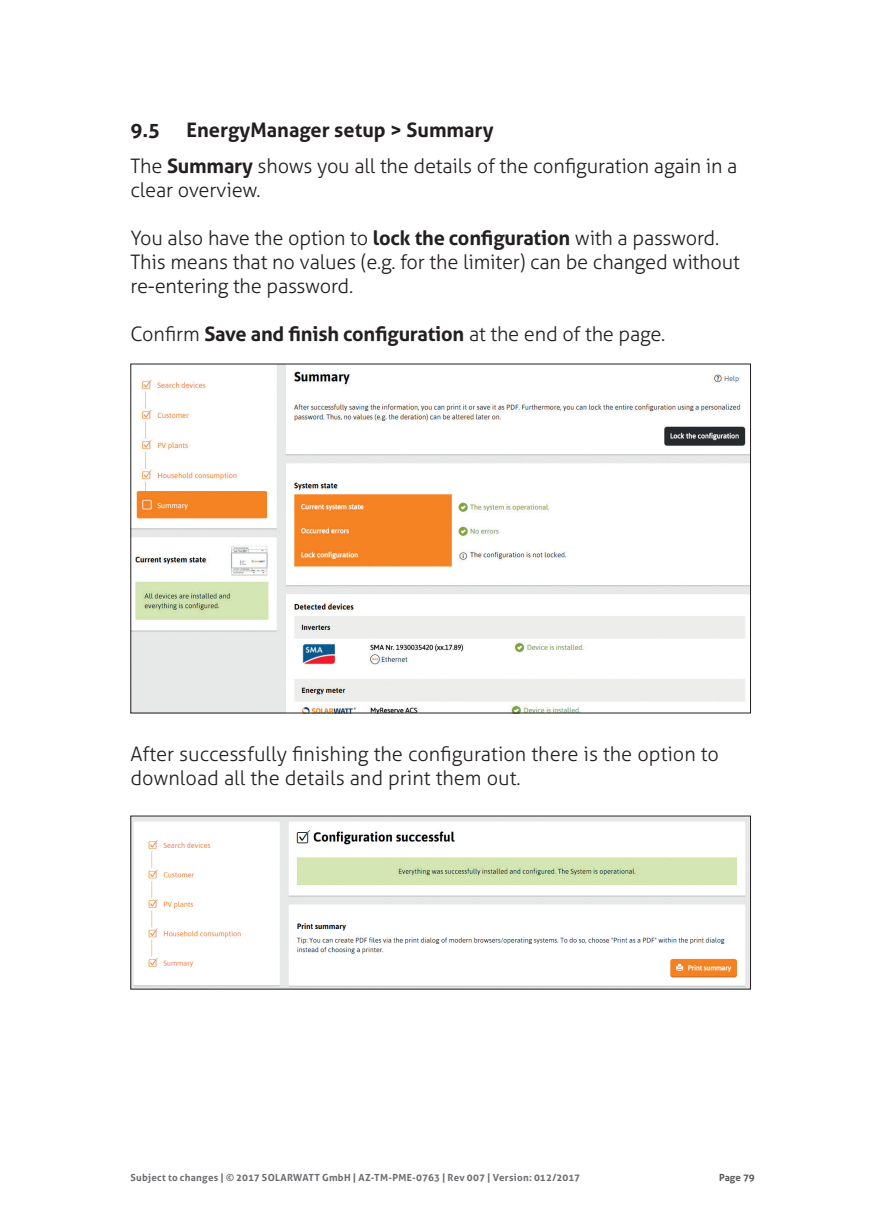
<style>
.page{position:relative;width:874px;height:1225px;background:#fff}
.page>*{position:absolute;margin:0;border:0;box-sizing:border-box;transform-origin:0 0}
.t1{font:300 20px/24px "Aller";letter-spacing:-.01em;color:#231f20}
.t2{font:700 20px "Aller";letter-spacing:-.01em;color:#231f20}
.t3{font:700 9.8px "Aller";letter-spacing:.025em;color:#6c6d70}
.t4{font:700 9.8px "Aller";letter-spacing:-.005em;color:#57585a}
.s1{font-weight:700}
.s2{font-weight:300}
</style>
<div class="page">
<img style="left:132px;top:366px;width:616px;height:345px">
<img style="left:132px;top:818px;width:616px;height:169px">
<p class="t1" style="left:130px;top:112px;width:608px;line-height:36px;text-indent:56px"><span class="s1">EnergyManager setup &gt; Summary<br></span>The <span class="s1">Summary</span> shows you all the details of the configuration again in a</p>
<p class="t1" style="left:130px;top:178px;width:132px">clear overview.</p>
<p class="t1" style="left:130px;top:226px;width:610px">You also have the option to <span class="s1">lock the configuration</span> with a password.<br>This means that no values (e.g. for the limiter) can be changed without re-entering the password.</p>
<p class="t2" style="left:130px;top:322px;width:536px"><span class="s2">Confirm</span> Save and finish configuration <span class="s2">at the end of the page.</span></p>
<p class="t2" style="left:130px;top:118px;width:31px">9.5</p>
<p class="t1" style="left:130px;top:742px;width:589px">After successfully finishing the configuration there is the option to download all the details and print them out.</p>
<p class="t3" style="left:130px;top:1171px;width:451px">Subject to changes | © 2017 SOLARWATT GmbH | AZ-TM-PME-0763 | Rev 007 | Version: 012/2017</p>
<p class="t4" style="left:718px;top:1171px;width:37px">Page 79</p>
</div>
